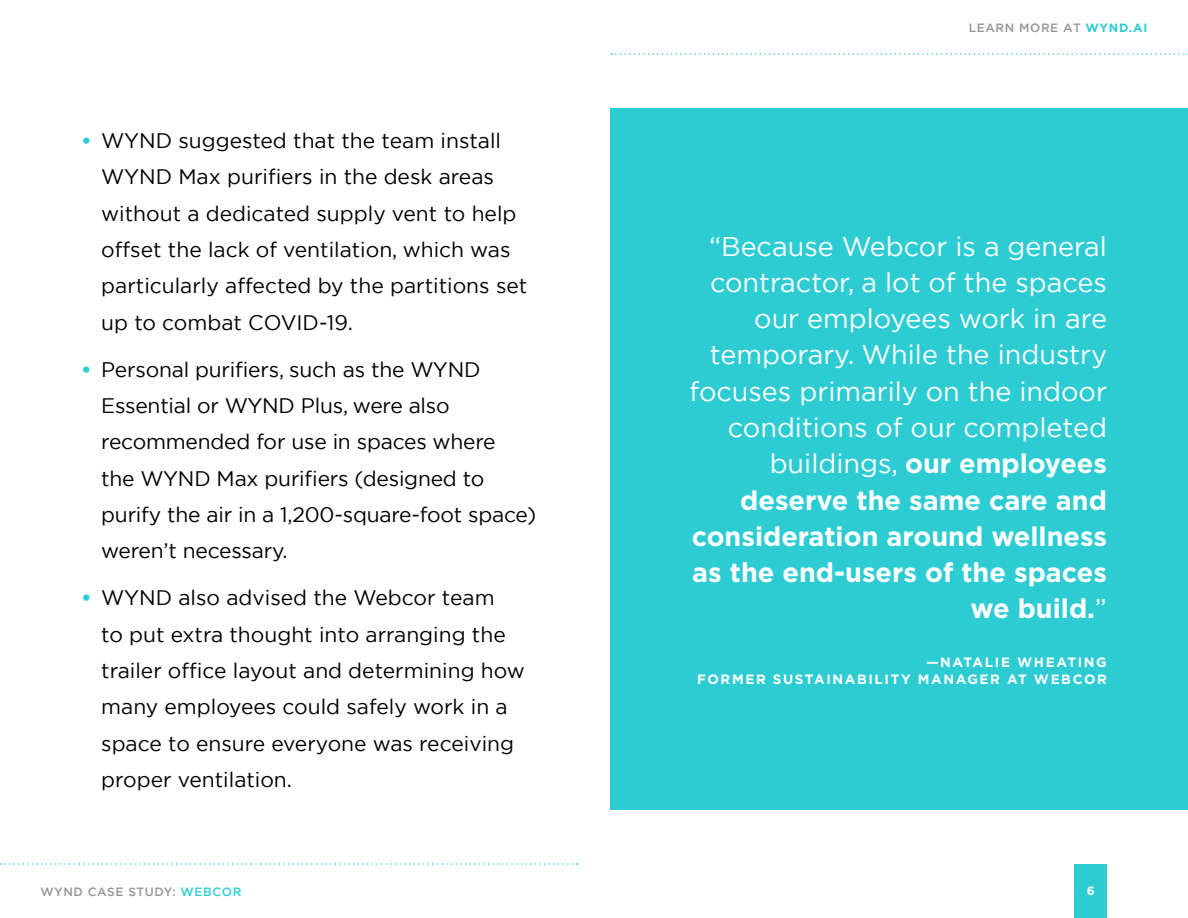
<style>
.page{position:relative;width:1188px;height:918px;background:#fff}
.page>*{position:absolute;margin:0;border:0;box-sizing:border-box;transform-origin:0 0}
.t1{font:27px/36.3px "Gotham";color:#fff;text-align:right}
.t2{font:700 27px/36.3px "Gotham Pro";color:#fff;text-align:right}
.t3{font:21px/36.3px "Gotham";color:#000}
.t4{font:700 13.5px/16.5px "Gotham Pro";letter-spacing:.12em;color:#fff;text-align:right}
.t5{font:500 12px "Gotham";letter-spacing:.05em;color:#939598}
.t6{font:700 12px "Gotham Pro";color:#fff}
.s1{font-family:"Gotham Pro";font-weight:700;color:#2dccd3}
.s2{color:#2dccd3}
.s3{font-family:"Gotham";font-weight:400}
</style>
<div class="page">
<div style="left:1075px;top:864px;width:32px;height:54px;background:#2dccd3"></div>
<svg style="left:0;top:863px;width:578px;height:2px"></svg>
<svg style="left:611px;top:53px;width:577px;height:2px"></svg>
<div style="left:610px;top:108px;width:578px;height:702px;background:#2dccd3"></div>
<p class="t3" style="left:101px;top:122px;width:428px;text-indent:-20px"><span class="s1">•</span> WYND suggested that the team install WYND Max purifiers in the desk areas without a dedicated supply vent to help offset the lack of ventilation, which was particularly affected by the partitions set up to combat COVID-19.</p>
<p class="t3" style="left:101px;top:351px;width:437px;text-indent:-20px"><span class="s1">•</span> Personal purifiers, such as the WYND Essential or WYND Plus, were also recommended for use in spaces where<br>the WYND Max purifiers (designed to purify the air in a 1,200-square-foot space) weren’t necessary.</p>
<p class="t3" style="left:101px;top:579px;width:425px;text-indent:-20px"><span class="s1">•</span> WYND also advised the Webcor team<br>to put extra thought into arranging the trailer office layout and determining how many employees could safely work in a space to ensure everyone was receiving proper ventilation.</p>
<p class="t5" style="left:40px;top:884px;width:202px">WYND CASE STUDY: <span class="s2">WEBCOR</span></p>
<p class="t5" style="left:969px;top:20px;width:180px">LEARN MORE AT <span class="s1">WYND.AI</span></p>
<p class="t1" style="left:689px;top:227px;width:419px">“Because Webcor is a general contractor, a lot of the spaces our employees work in are temporary. While the industry focuses primarily on the indoor conditions of our completed</p>
<p class="t2" style="left:692px;top:445px;width:417px"><span class="s3">buildings,</span> our employees deserve the same care and consideration around wellness as the end-users of the spaces we build.<span class="s3">”</span></p>
<p class="t4" style="left:697px;top:654px;width:411px">—NATALIE WHEATING<br>FORMER SUSTAINABILITY MANAGER AT WEBCOR</p>
<p class="t6" style="left:1087px;top:884px;width:9px">6</p>
</div>
